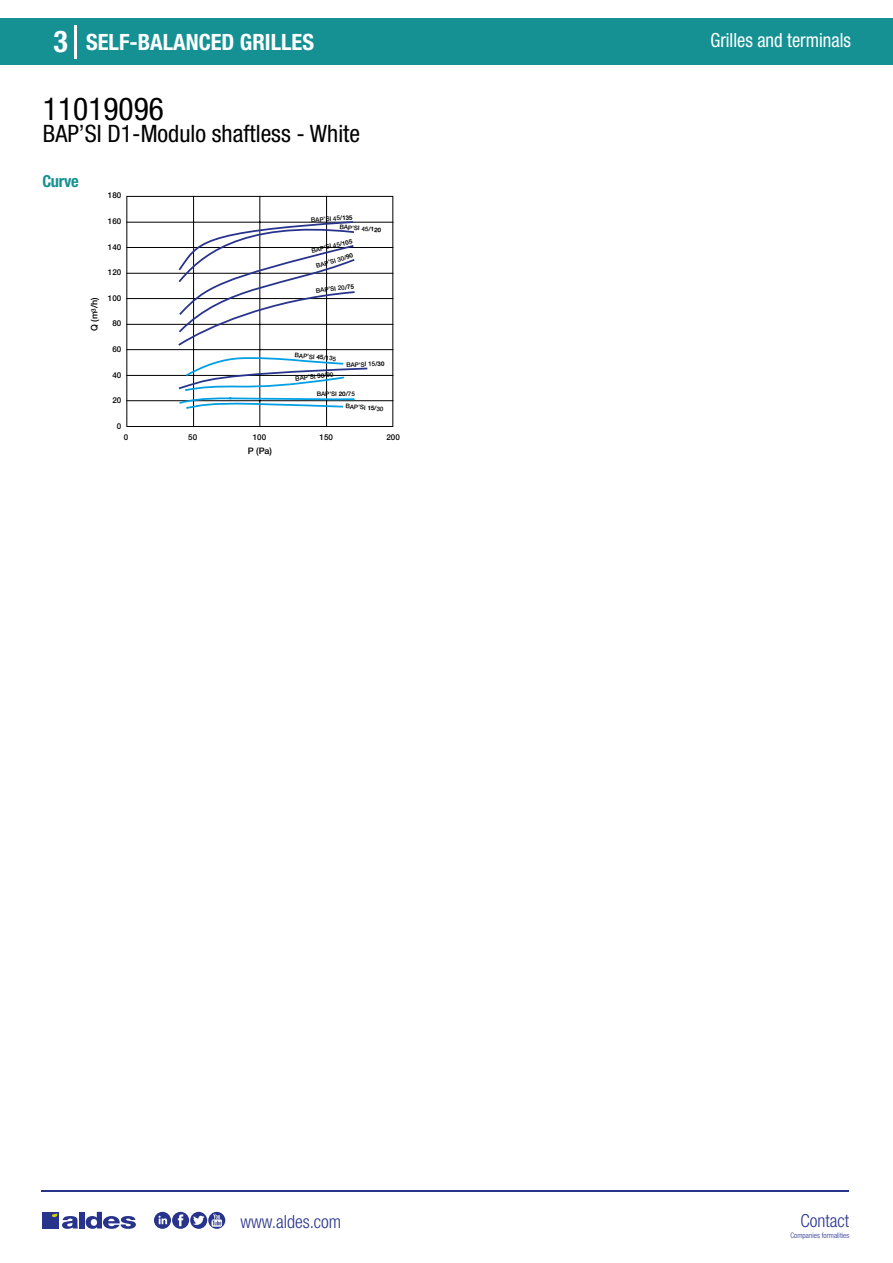
<style>
.page{position:relative;width:893px;height:1263px;background:#fff}
.page>*{position:absolute;margin:0;border:0;box-sizing:border-box;transform-origin:0 0}
.t1{font:condensed 31.5px "Helvetica Neue LT Std";color:#000}
.t2{font:700 condensed 30px "Helvetica Neue LT Std";color:#fff}
.t3{font:condensed 24px "Helvetica Neue LT Std";color:#000}
.t4{font:700 condensed 22.5px "Helvetica Neue LT Std";color:#fff}
.t5{font:condensed 19.5px "Helvetica Neue LT Std";color:#fff;scale:.95 1}
.t6{font:300 condensed 18px "Helvetica Neue";color:#28348b}
.t7{font:700 condensed 16.5px "Helvetica Neue LT Std";letter-spacing:-.025em;color:#169193}
.t8{font:500 9px "Helvetica Neue";color:#000}
.t9{font:500 8.1px "Helvetica Neue";color:#000}
.t10{font:300 condensed 7.5px "Helvetica Neue";color:#28348b}
.t11{font:500 6.3px "Helvetica Neue";letter-spacing:-.005em;color:#000}
.s1{font-weight:700}
</style>
<div class="page">
<div style="left:0;top:18px;width:893px;height:46px;background:#169193"></div>
<hr style="left:74px;top:25px;width:2px;height:33px;background:#fff">
<hr style="left:41px;top:1190px;width:808px;height:1px;background:#28348b">
<svg style="left:154px;top:1212px;width:71px;height:17px"></svg>
<div style="left:42px;top:1212px;width:17px;height:16px;background:#28348b"></div>
<div style="left:79px;top:1212px;width:5px;height:16px;background:#28348b"></div>
<svg style="left:86px;top:1212px;width:50px;height:17px"></svg>
<svg style="left:52px;top:1213px;width:26px;height:16px"></svg>
<hr style="left:127px;top:400px;width:266px;height:1px;background:#000">
<hr style="left:127px;top:375px;width:266px;height:1px;background:#000">
<hr style="left:127px;top:349px;width:266px;height:1px;background:#000">
<hr style="left:127px;top:324px;width:266px;height:1px;background:#000">
<hr style="left:127px;top:298px;width:266px;height:1px;background:#000">
<hr style="left:127px;top:273px;width:266px;height:1px;background:#000">
<hr style="left:127px;top:247px;width:266px;height:1px;background:#000">
<hr style="left:127px;top:222px;width:266px;height:1px;background:#000">
<hr style="left:193px;top:196px;width:1px;height:230px;background:#000">
<hr style="left:260px;top:196px;width:1px;height:230px;background:#000">
<hr style="left:326px;top:196px;width:1px;height:230px;background:#000">
<svg style="left:177px;top:220px;width:191px;height:190px"></svg>
<div style="left:126px;top:196px;width:267px;height:231px;border:1px solid #000"></div>
<h2 class="t2" style="left:54px;top:24px;width:16px">3</h2>
<h3 class="t4" style="left:86px;top:28px;width:229px">SELF-BALANCED GRILLES</h3>
<h3 class="t5" style="left:710px;top:29px;width:149px">Grilles and terminals</h3>
<h1 class="t1" style="left:43px;top:91px;width:122px">11019096</h1>
<h3 class="t3" style="left:43px;top:120px;width:319px">BAP’SI D1-Modulo shaftless - White</h3>
<h3 class="t7" style="left:43px;top:171px;width:38px">Curve</h3>
<h3 class="t8" style="left:89px;top:331px;width:35px;rotate:-90deg">Q (m<sup>3</sup>/h)</h3>
<p class="t9" style="left:108px;top:191px;width:15px">180</p>
<p class="t9" style="left:108px;top:216px;width:15px">160</p>
<p class="t9" style="left:108px;top:242px;width:15px">140</p>
<p class="t9" style="left:108px;top:267px;width:15px">120</p>
<p class="t9" style="left:108px;top:293px;width:15px">100</p>
<p class="t9" style="left:112px;top:319px;width:10px">80</p>
<p class="t9" style="left:112px;top:344px;width:10px">60</p>
<p class="t9" style="left:112px;top:370px;width:10px">40</p>
<p class="t9" style="left:112px;top:396px;width:10px">20</p>
<p class="t9" style="left:117px;top:421px;width:6px">0</p>
<p class="t11" style="left:311px;top:216px;width:43px;rotate:-4deg">BAP'SI 45/<span class="s1">135</span></p>
<p class="t11" style="left:340px;top:223px;width:43px;rotate:4deg">BAP'SI 45/<span class="s1">120</span></p>
<p class="t11" style="left:311px;top:247px;width:43px;rotate:-13deg">BAP'SI 45/<span class="s1">105</span></p>
<p class="t11" style="left:315px;top:262px;width:40px;rotate:-17deg">BAP'SI 30/<span class="s1">90</span></p>
<p class="t11" style="left:316px;top:287px;width:40px;rotate:-6deg">BAP'SI 20/<span class="s1">75</span></p>
<p class="t11" style="left:295px;top:351px;width:43px;rotate:5deg">BAP'SI <span class="s1">45</span>/135</p>
<p class="t11" style="left:295px;top:375px;width:40px;rotate:-7deg">BAP'SI <span class="s1">30</span>/90</p>
<p class="t11" style="left:346px;top:361px;width:40px;rotate:-3deg">BAP'SI 15/<span class="s1">30</span></p>
<p class="t11" style="left:317px;top:390px;width:40px">BAP'SI <span class="s1">20</span>/75</p>
<p class="t11" style="left:346px;top:402px;width:40px;rotate:4deg">BAP'SI <span class="s1">15</span>/30</p>
<p class="t9" style="left:124px;top:432px;width:6px">0</p>
<p class="t9" style="left:188px;top:432px;width:10px">50</p>
<p class="t9" style="left:253px;top:432px;width:15px">100</p>
<p class="t9" style="left:320px;top:432px;width:15px">150</p>
<p class="t9" style="left:386px;top:432px;width:15px">200</p>
<h3 class="t8" style="left:248px;top:445px;width:26px">P (Pa)</h3>
<h3 class="t6" style="left:240px;top:1211px;width:102px">www.aldes.com</h3>
<h3 class="t6" style="left:800px;top:1211px;width:50px">Contact</h3>
<p class="t10" style="left:790px;top:1230px;width:60px">Companies formalities</p>
</div>
